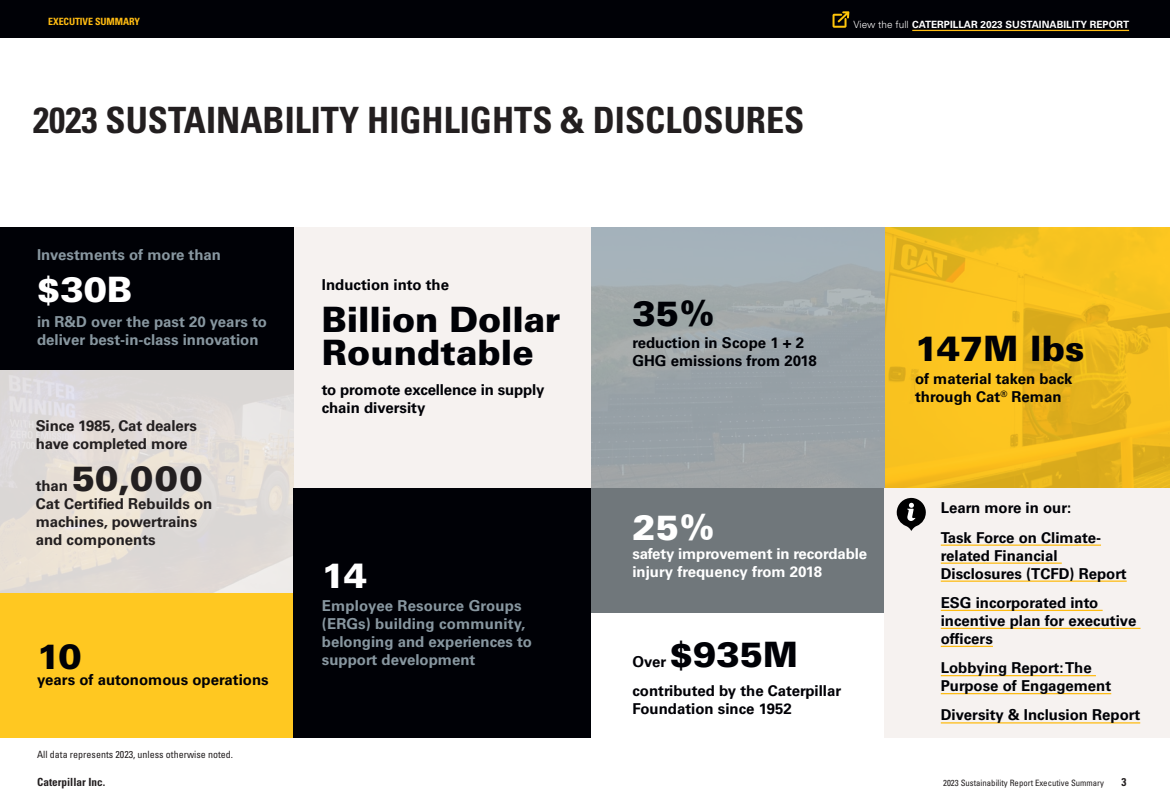
<style>
.page{position:relative;width:1170px;height:810px;background:#fff}
.page>*{position:absolute;margin:0;border:0;box-sizing:border-box;transform-origin:0 0}
.Section_Heading{font:700 condensed 36.25px "Univers LT Std";color:#231f20}
.Body_Copy{font:900 35px/33.8px "Univers LT Std";color:#000106}
.Body_Copy-2{font:900 35px "Univers LT Std";color:#fff}
.Body_Copy-3{font:900 35px "Univers LT Std";color:#231f20}
.Body_Copy-4{font:700 15px/18px "Univers LT Std";color:#000106}
.More_Info_Callout{font:700 15px/18px "Univers LT Std";color:#000106}
.Body_Copy-5{font:700 15px/18px "Univers LT Std";color:#8897a0}
.Body_Copy-6{font:700 15px/18px "Univers LT Std";letter-spacing:-.005em;color:#231f20}
.Body_Copy-7{font:700 15px/18px "Univers LT Std";letter-spacing:-.01em;color:#fff}
.t1{font:700 condensed 11.25px "Univers LT Std";color:#231f20}
.Body_Copy-8{font:700 10px "Univers LT Std";color:#fff}
.P_-_8pt_Footnote_-_Cond{font:condensed 10px "Univers LT Std";color:#231f20}
.t2{font:700 condensed 10px "Univers LT Std";letter-spacing:-.01em;color:#febb12}
.t3{font:condensed 8.75px "Univers LT Std";color:#231f20}
.s1{font-weight:300}
</style>
<div class="page">
<img style="left:885px;top:227px;width:285px;height:261px">
<div style="left:292px;top:227px;width:300px;height:261px;background:#f6f2f0"></div>
<div style="left:0;top:227px;width:293px;height:144px;background:#000106"></div>
<img style="left:0;top:370px;width:293px;height:223px">
<div style="left:0;top:593px;width:293px;height:145px;background:#ffc821"></div>
<div style="left:293px;top:488px;width:299px;height:250px;background:#000106"></div>
<div style="left:592px;top:488px;width:293px;height:125px;background:#70777b"></div>
<div style="left:592px;top:227px;width:293px;height:261px;background:linear-gradient(to bottom,#a5b1b7,#989da1)"></div>
<div style="left:885px;top:488px;width:285px;height:250px;background:#f6f2f0"></div>
<svg style="left:897px;top:497px;width:29px;height:34px"></svg>
<hr style="left:941px;top:545px;width:160px;height:1px;background:#febb12">
<hr style="left:941px;top:563px;width:121px;height:1px;background:#febb12">
<hr style="left:941px;top:581px;width:186px;height:1px;background:#febb12">
<hr style="left:941px;top:610px;width:162px;height:1px;background:#febb12">
<hr style="left:941px;top:628px;width:200px;height:1px;background:#febb12">
<hr style="left:941px;top:646px;width:52px;height:1px;background:#febb12">
<hr style="left:941px;top:675px;width:155px;height:1px;background:#febb12">
<hr style="left:941px;top:693px;width:170px;height:1px;background:#febb12">
<hr style="left:941px;top:722px;width:199px;height:2px;background:#febb12">
<div style="left:0;top:0;width:1170px;height:38px;background:#000106"></div>
<hr style="left:912px;top:30px;width:217px;height:1px;background:#febb12">
<svg style="left:833px;top:11px;width:16px;height:17px"></svg>
<p class="t2" style="left:48px;top:15px;width:93px">EXECUTIVE SUMMARY</p>
<p class="Body_Copy-8" style="left:853px;top:19px;width:277px"><span class="s1">View the full</span> CATERPILLAR 2023 SUSTAINABILITY REPORT</p>
<h2 class="Section_Heading" style="left:33px;top:97px;width:773px">2023 SUSTAINABILITY HIGHLIGHTS &amp; DISCLOSURES</h2>
<p class="Body_Copy-5" style="left:37px;top:246px;width:185px">Investments of more than</p>
<p class="Body_Copy-2" style="left:37px;top:268px;width:97px">$30B</p>
<p class="Body_Copy-5" style="left:37px;top:313px;width:231px">in R&amp;D over the past 20 years to deliver best-in-class innovation</p>
<p class="Body_Copy-6" style="left:36px;top:417px;width:163px">Since 1985, Cat dealers have completed more</p>
<p class="Body_Copy-6" style="left:36px;top:477px;width:34px">than</p>
<p class="Body_Copy-3" style="left:72px;top:456px;width:133px">50,000</p>
<p class="Body_Copy-6" style="left:36px;top:495px;width:178px">Cat Certified Rebuilds on machines, powertrains and components</p>
<p class="Body_Copy" style="left:37px;top:639px;width:46px">10</p>
<p class="Body_Copy-4" style="left:37px;top:670px;width:233px">years of autonomous operations</p>
<p class="Body_Copy-4" style="left:322px;top:275px;width:129px">Induction into the</p>
<p class="Body_Copy" style="left:322px;top:302px;width:240px">Billion Dollar<br>Roundtable</p>
<p class="Body_Copy-4" style="left:322px;top:380px;width:224px">to promote excellence in supply chain diversity</p>
<p class="Body_Copy-2" style="left:322px;top:553px;width:47px">14</p>
<p class="Body_Copy-5" style="left:322px;top:596px;width:211px">Employee Resource Groups (ERGs) building community, belonging and experiences to support development</p>
<p class="Body_Copy" style="left:632px;top:296px;width:83px">35%</p>
<p class="Body_Copy-4" style="left:632px;top:333px;width:186px">reduction in Scope 1 + 2<br>GHG emissions from 2018</p>
<p class="Body_Copy-2" style="left:632px;top:505px;width:83px">25%</p>
<p class="Body_Copy-7" style="left:632px;top:545px;width:236px">safety improvement in recordable injury frequency from 2018</p>
<p class="Body_Copy" style="left:670px;top:637px;width:130px">$935M</p>
<p class="Body_Copy-4" style="left:632px;top:682px;width:210px">contributed by the Caterpillar<br>Foundation since 1952</p>
<p class="Body_Copy-4" style="left:632px;top:652px;width:35px">Over</p>
<p class="Body_Copy" style="left:915px;top:331px;width:171px">147M lbs</p>
<p class="Body_Copy-4" style="left:915px;top:370px;width:159px">of material taken back through Cat<sup>®</sup> Reman</p>
<p class="More_Info_Callout" style="left:941px;top:499px;width:132px">Learn more in our:</p>
<p class="More_Info_Callout" style="left:941px;top:529px;width:187px">Task Force on Climate&shy;related Financial<br>Disclosures (TCFD) Report</p>
<p class="More_Info_Callout" style="left:941px;top:594px;width:197px">ESG incorporated into incentive plan for executive officers</p>
<p class="More_Info_Callout" style="left:941px;top:659px;width:172px">Lobbying Report: The<br>Purpose of Engagement</p>
<p class="More_Info_Callout" style="left:941px;top:706px;width:201px">Diversity &amp; Inclusion Report</p>
<p class="P_-_8pt_Footnote_-_Cond" style="left:37px;top:748px;width:198px">All data represents 2023, unless otherwise noted.</p>
<p class="t1" style="left:37px;top:775px;width:70px">Caterpillar Inc.</p>
<p class="t3" style="left:943px;top:778px;width:162px">2023 Sustainability Report Executive Summary</p>
<p class="t1" style="left:1122px;top:775px;width:6px">3</p>
</div>
